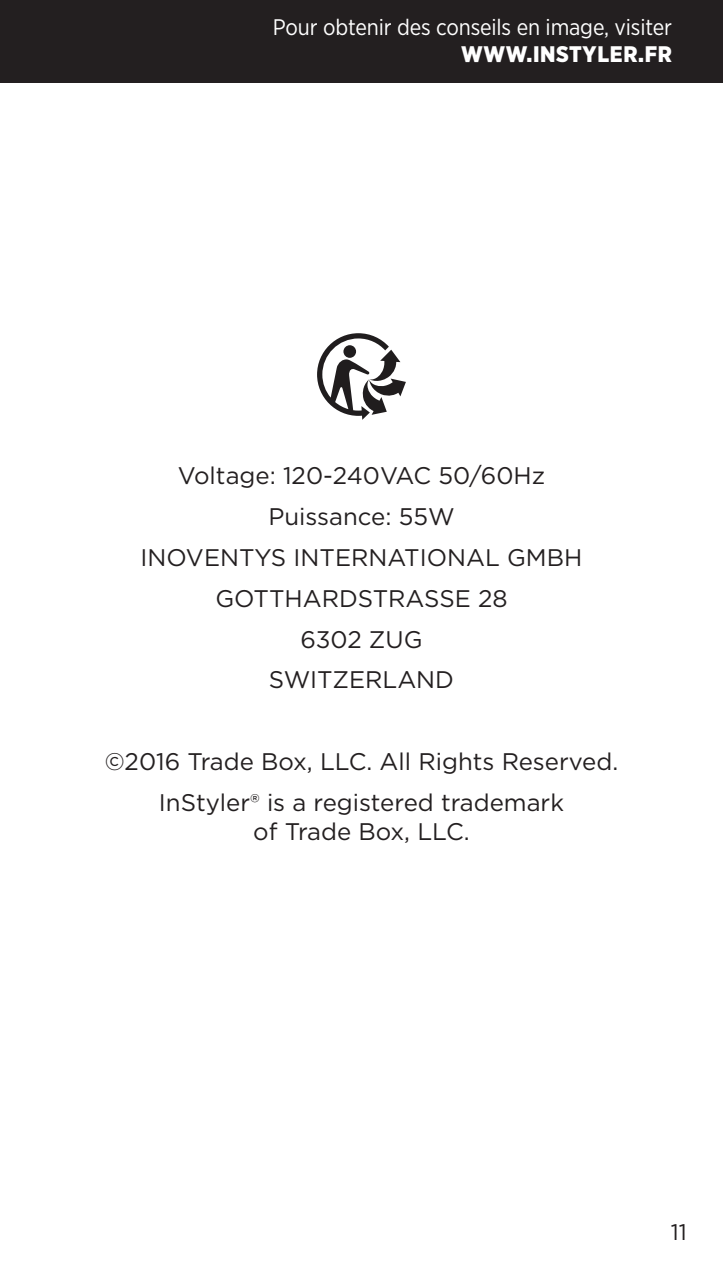
<style>
.page{position:relative;width:723px;height:1276px;background:#fff}
.page>*{position:absolute;margin:0;border:0;box-sizing:border-box;transform-origin:0 0}
.t1{font:24px/40.8px "Gotham";color:#231f20;text-align:center}
.t2{font:22.5px "Gotham Narrow";letter-spacing:-.01em;color:#fff}
.t3{font:900 22.5px "Gotham Narrow";letter-spacing:.03em;color:#fff}
.t4{font:22.5px "Gotham";color:#231f20}
</style>
<div class="page">
<div style="left:0;top:0;width:723px;height:83px;background:#231f20"></div>
<svg style="left:317px;top:333px;width:89px;height:87px"></svg>
<p class="t2" style="left:273px;top:13px;width:401px">Pour obtenir des conseils en image, visiter</p>
<p class="t3" style="left:461px;top:40px;width:212px">WWW.INSTYLER.FR</p>
<p class="t1" style="left:141px;top:455px;width:443px">Voltage: 120-240VAC 50/60Hz<br>Puissance: 55W<br>INOVENTYS INTERNATIONAL GMBH<br>GOTTHARDSTRASSE 28<br>6302 ZUG<br>SWITZERLAND</p>
<p class="t1" style="left:105px;top:740px;width:515px">©2016 Trade Box, LLC. All Rights Reserved.<br>InStyler® is a registered trademark</p>
<p class="t1" style="left:253px;top:810px;width:218px">of Trade Box, LLC.</p>
<p class="t4" style="left:671px;top:1217px;width:18px">11</p>
</div>
